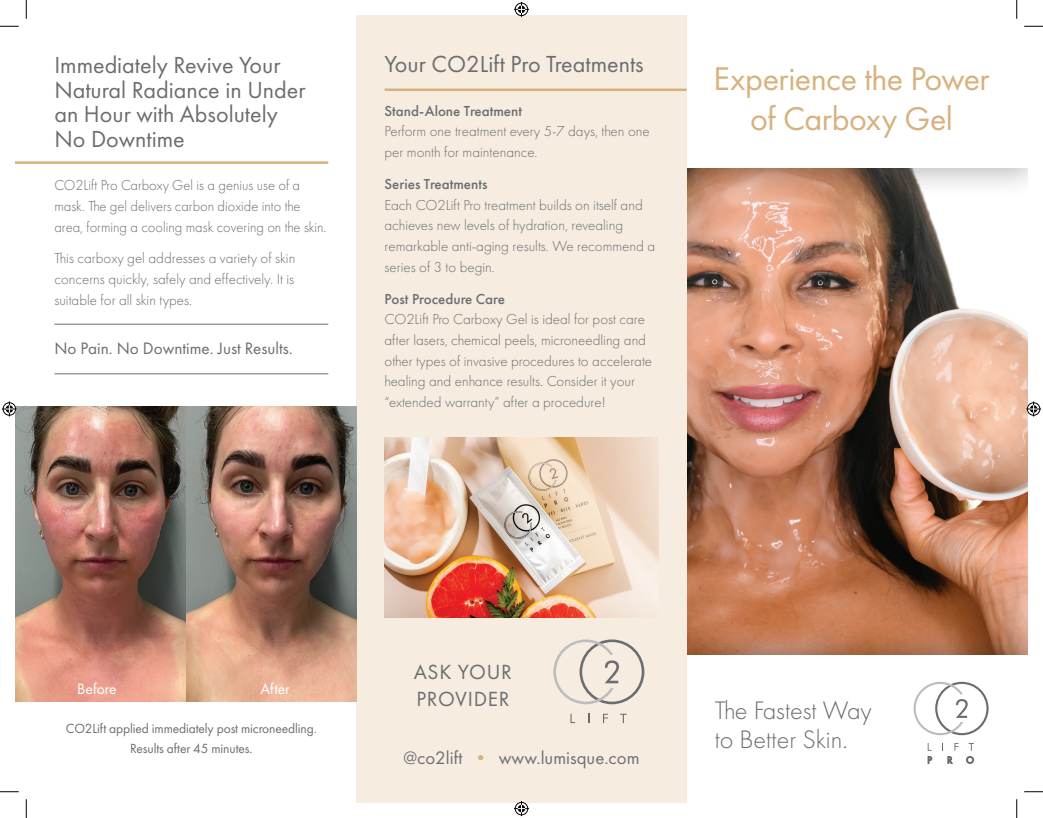
<style>
.page{position:relative;width:1043px;height:818px;background:#fff}
.page>*{position:absolute;margin:0;border:0;box-sizing:border-box;transform-origin:0 0}
.t1{font:34px/39.9px "Futura PT";letter-spacing:-.015em;color:#d8b17f;text-align:center}
.t2{font:300 26.25px/28.9px "Futura PT";color:#6c6d71}
.t3{font:24px/24.8px "Futura PT";color:#6c6d71}
.t4{font:21.25px/27.1px "Futura PT";letter-spacing:.035em;color:#6c6d71}
.t5{font:18.75px "Futura PT";color:#6e6e73}
.t6{font:17.25px "Futura PT";color:#6c6d71}
.t7{font:15.62px "Futura PT";color:#fff}
.t8{font:300 15px/20.6px "Futura PT";color:#6c6d71}
.Photo_Subhead{font:13.75px/19.9px "Futura PT";letter-spacing:-.01em;color:#6e6e73;text-align:center}
.s1{font-weight:500}
.s2{color:#d8b17f}
</style>
<div class="page">
<img style="left:686px;top:198px;width:342px;height:425px">
<div style="left:599px;top:15px;width:429px;height:183px;background:#231f20;opacity:.3"></div>
<div style="left:624px;top:15px;width:404px;height:153px;background:#fff"></div>
<div style="left:600px;top:623px;width:428px;height:179px;background:#231f20;opacity:.7"></div>
<div style="left:638px;top:655px;width:389px;height:147px;background:#fff"></div>
<svg style="left:913px;top:681px;width:75px;height:54px"></svg>
<svg style="left:927px;top:743px;width:4px;height:7px"></svg>
<svg style="left:954px;top:743px;width:4px;height:7px"></svg>
<svg style="left:968px;top:743px;width:5px;height:7px"></svg>
<svg style="left:927px;top:756px;width:5px;height:7px"></svg>
<svg style="left:947px;top:756px;width:5px;height:7px"></svg>
<svg style="left:966px;top:756px;width:7px;height:7px"></svg>
<div style="left:356px;top:15px;width:330px;height:787px;background:#f6ede0"></div>
<svg style="left:553px;top:639px;width:91px;height:65px"></svg>
<svg style="left:570px;top:713px;width:5px;height:10px"></svg>
<svg style="left:603px;top:713px;width:5px;height:10px"></svg>
<svg style="left:620px;top:713px;width:6px;height:10px"></svg>
<hr style="left:15px;top:161px;width:313px;height:3px;background:#d8b17f">
<hr style="left:384px;top:88px;width:302px;height:3px;background:#d8b17f">
<img style="left:384px;top:438px;width:274px;height:179px">
<img style="left:15px;top:406px;width:341px;height:295px">
<hr style="left:54px;top:324px;width:274px;height:1px;background:#6e6e73">
<hr style="left:54px;top:373px;width:274px;height:1px;background:#6e6e73">
<svg style="left:0;top:25px;width:19px;height:2px"></svg>
<svg style="left:1024px;top:25px;width:18px;height:2px"></svg>
<svg style="left:0;top:791px;width:19px;height:1px"></svg>
<svg style="left:1024px;top:790px;width:18px;height:2px"></svg>
<svg style="left:25px;top:0;width:2px;height:19px"></svg>
<svg style="left:25px;top:799px;width:2px;height:19px"></svg>
<svg style="left:1016px;top:0;width:1px;height:19px"></svg>
<svg style="left:1016px;top:799px;width:1px;height:19px"></svg>
<svg style="left:514px;top:2px;width:15px;height:15px"></svg>
<svg style="left:514px;top:801px;width:15px;height:15px"></svg>
<svg style="left:2px;top:401px;width:15px;height:15px"></svg>
<svg style="left:1026px;top:401px;width:15px;height:15px"></svg>
<p class="t3" style="left:54px;top:52px;width:253px">Immediately Revive Your<br>Natural Radiance in Under an Hour with Absolutely<br>No Downtime</p>
<p class="t8" style="left:54px;top:175px;width:274px">CO2Lift Pro Carboxy Gel is a genius use of a mask. The gel delivers carbon dioxide into the area, forming a cooling mask covering on the skin.</p>
<p class="t8" style="left:54px;top:248px;width:242px;text-align:justify">This carboxy gel addresses a variety of skin concerns quickly, safely and effectively. It is suitable for all skin types.</p>
<p class="t6" style="left:54px;top:337px;width:240px">No Pain. No Downtime. Just Results.</p>
<p class="t3" style="left:384px;top:52px;width:261px">Your CO2Lift Pro Treatments</p>
<p class="t8" style="left:384px;top:100px;width:266px"><span class="s1">Stand-Alone Treatment<br></span>Perform one treatment every 5-7 days, then one per month for maintenance.</p>
<p class="t8" style="left:384px;top:174px;width:272px"><span class="s1">Series Treatments<br></span>Each CO2Lift Pro treatment builds on itself and achieves new levels of hydration, revealing remarkable anti-aging results. We recommend a series of 3 to begin.</p>
<p class="t8" style="left:384px;top:288px;width:269px"><span class="s1">Post Procedure Care<br></span>CO2Lift Pro Carboxy Gel is ideal for post care after lasers, chemical peels, microneedling and other types of invasive procedures to accelerate healing and enhance results. Consider it your “extended warranty” after a procedure!</p>
<p class="t1" style="left:713px;top:59px;width:277px">Experience the Power of Carboxy Gel</p>
<p class="t7" style="left:77px;top:679px;width:41px">Before</p>
<p class="Photo_Subhead" style="left:66px;top:718px;width:252px">CO2Lift applied immediately post microneedling.<br>Results after 45 minutes.</p>
<p class="t7" style="left:260px;top:679px;width:31px">After</p>
<p class="t4" style="left:414px;top:658px;width:100px">ASK YOUR<br>PROVIDER</p>
<p class="t5" style="left:403px;top:746px;width:237px">@co2lift <span class="s2">•</span> www.lumisque.com</p>
<p class="t2" style="left:714px;top:696px;width:159px">The Fastest Way to Better Skin.</p>
</div>
